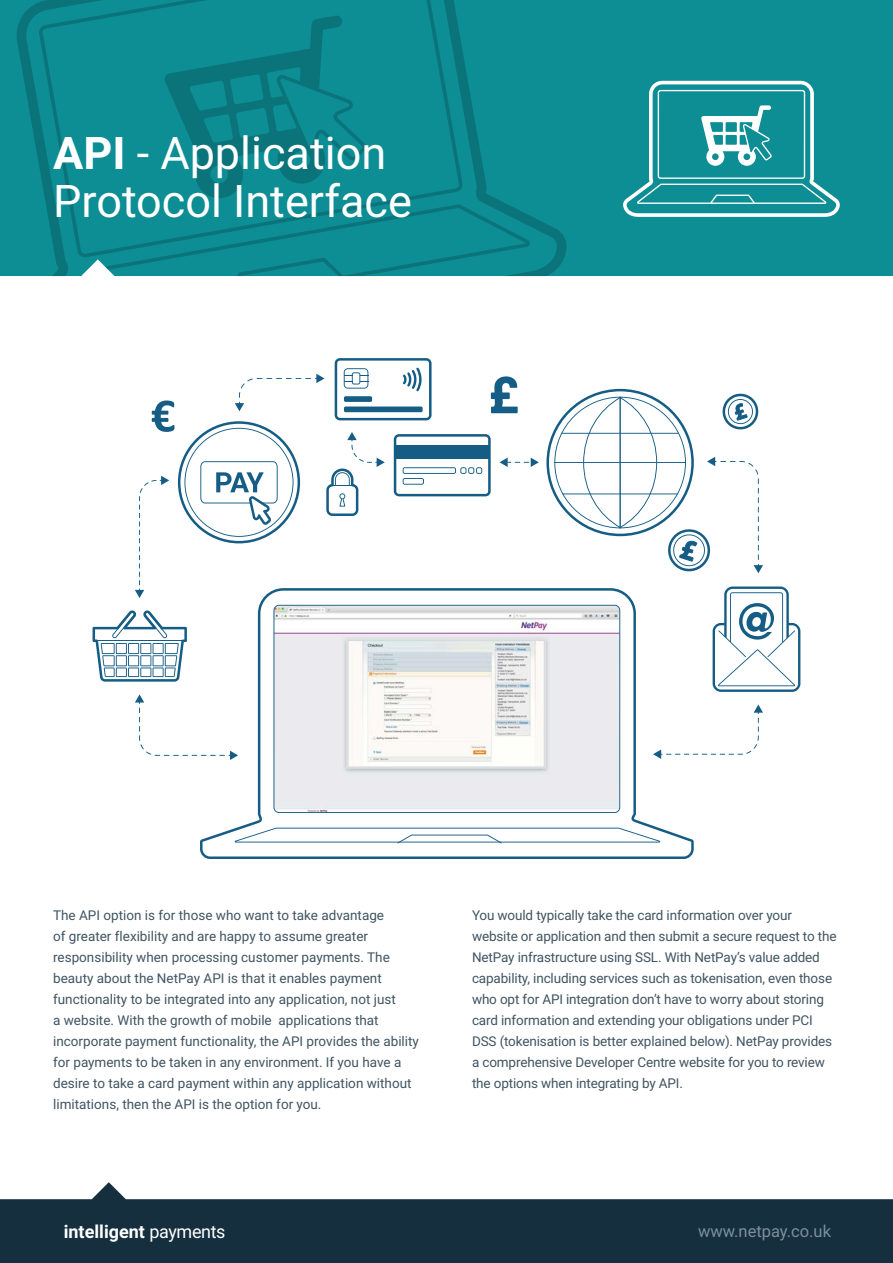
<style>
.page{position:relative;width:893px;height:1263px;background:#fff}
.page>*{position:absolute;margin:0;border:0;box-sizing:border-box;transform-origin:0 0}
.t1{font:45px "Roboto";color:#fff}
.t2{font:700 18px "Roboto";color:#fff}
.t3{font:16.5px "Roboto";color:#7d8f9e}
.t4{font:13.5px/21px "Roboto";letter-spacing:-.01em;color:#405461}
.s1{font-weight:700}
.s2{font-weight:400}
</style>
<div class="page">
<svg style="left:0;top:1182px;width:893px;height:81px;fill:#152f3f"></svg>
<div style="left:567px;top:0;width:326px;height:276px;background:#0d8d94"></div>
<svg style="left:0;top:0;width:567px;height:276px;background:#0c8a91"></svg>
<svg style="left:35px;top:15px;width:495px;height:261px;background:#0c898f"></svg>
<svg style="left:623px;top:81px;width:217px;height:136px"></svg>
<svg style="left:694px;top:704px;width:69px;height:51px"></svg>
<svg style="left:135px;top:694px;width:63px;height:62px"></svg>
<svg style="left:200px;top:588px;width:494px;height:271px"></svg>
<svg style="left:713px;top:586px;width:87px;height:106px"></svg>
<svg style="left:93px;top:610px;width:94px;height:72px"></svg>
<hr style="left:94px;top:640px;width:92px;height:1px;background:#165d85">
<svg style="left:546px;top:389px;width:217px;height:184px"></svg>
<svg style="left:135px;top:358px;width:404px;height:240px"></svg>
<p class="t1" style="left:53px;top:121px;width:335px"><span class="s1">API</span> - Application</p>
<p class="t1" style="left:53px;top:169px;width:360px">Protocol Interface</p>
<p class="t4" style="left:53px;top:904px;width:367px">The API option is for those who want to take advantage<br>of greater flexibility and are happy to assume greater responsibility when processing customer payments. The beauty about the NetPay API is that it enables payment functionality to be integrated into any application, not just<br>a website. With the growth of mobile applications that incorporate payment functionality, the API provides the ability for payments to be taken in any environment. If you have a desire to take a card payment within any application without limitations, then the API is the option for you.</p>
<p class="t4" style="left:472px;top:904px;width:366px">You would typically take the card information over your website or application and then submit a secure request to the NetPay infrastructure using SSL. With NetPay’s value added capability, including services such as tokenisation, even those who opt for API integration don’t have to worry about storing card information and extending your obligations under PCI DSS (tokenisation is better explained below). NetPay provides a comprehensive Developer Centre website for you to review the options when integrating by API.</p>
<p class="t2" style="left:64px;top:1219px;width:163px">intelligent <span class="s2">payments</span></p>
<p class="t3" style="left:698px;top:1220px;width:135px">www.netpay.co.uk</p>
</div>
